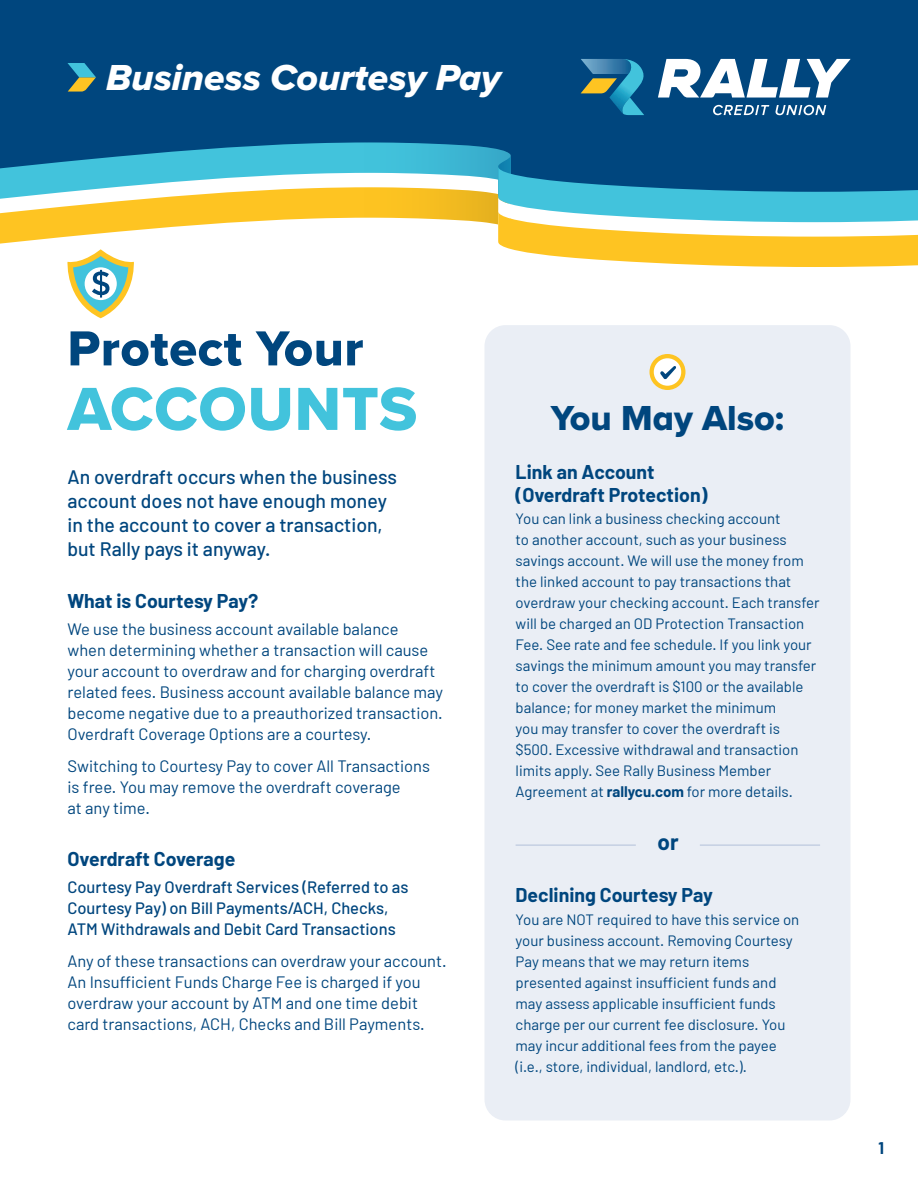
<style>
.page{position:relative;width:918px;height:1188px;background:#fff}
.page>*{position:absolute;margin:0;border:0;box-sizing:border-box;transform-origin:0 0}
.t1{font:63px "Proxima Nova Extrabld";letter-spacing:.01em;color:#42c3dc}
.t2{font:51px "Proxima Nova Extrabld";letter-spacing:.01em;color:#00467e}
.t3{font:37.5px "Proxima Nova Extrabld It";color:#fff}
.t4{font:36px "Proxima Nova Extrabld";color:#00467e}
.t5{font:700 22.5px "Barlow";color:#00467e}
.t6{font:500 19.5px/24px "Barlow";color:#00467e}
.t7{font:700 19.5px/22.5px "Barlow";color:#00467e}
.t8{font:16.5px/21px "Barlow";color:#00467e}
.t9{font:500 16.5px/21px "Barlow";color:#00467e}
.t10{font:700 16.5px "Barlow";color:#00467e}
.t11{font:15px/21px "Barlow";color:#00467e}
.s1{font-weight:700}
</style>
<div class="page">
<div style="left:0;top:0;width:918px;height:142px;background:#00467e"></div>
<svg style="left:581px;top:59px;width:66px;height:56px;background:#327993"></svg>
<svg style="left:713px;top:105px;width:113px;height:10px"></svg>
<svg style="left:658px;top:59px;width:193px;height:39px"></svg>
<div style="left:484px;top:325px;width:366px;height:795px;background:#eaeef5;border-radius:21px"></div>
<svg style="left:68px;top:63px;width:28px;height:29px"></svg>
<svg style="left:650px;top:354px;width:36px;height:36px"></svg>
<div style="left:654px;top:358px;width:27px;height:28px;background:#fff;border-radius:50%"></div>
<svg style="left:660px;top:366px;width:16px;height:13px"></svg>
<hr style="left:700px;top:845px;width:120px;height:1px;background:#b9c5dc">
<hr style="left:516px;top:845px;width:120px;height:1px;background:#b9c5dc">
<svg style="left:0;top:142px;width:918px;height:176px"></svg>
<p class="t3" style="left:106px;top:57px;width:396px">Business Courtesy Pay</p>
<p class="t2" style="left:68px;top:310px;width:298px">Protect Your</p>
<p class="t1" style="left:68px;top:362px;width:351px">ACCOUNTS</p>
<p class="t6" style="left:68px;top:464px;width:331px">An overdraft occurs when the business account does not have enough money in the account to cover a transaction, but Rally pays it anyway.</p>
<p class="t7" style="left:68px;top:590px;width:192px">What is Courtesy Pay?</p>
<p class="t8" style="left:68px;top:619px;width:377px">We use the business account available balance<br>when determining whether a transaction will cause your account to overdraw and for charging overdraft related fees. Business account available balance may become negative due to a preauthorized transaction.<br>Overdraft Coverage Options are a courtesy.</p>
<p class="t8" style="left:68px;top:755px;width:364px">Switching to Courtesy Pay to cover All Transactions is free. You may remove the overdraft coverage<br>at any time.</p>
<p class="t7" style="left:68px;top:848px;width:169px">Overdraft Coverage</p>
<p class="t9" style="left:68px;top:877px;width:342px">Courtesy Pay Overdraft Services (Referred to as<br>Courtesy Pay) on Bill Payments/ACH, Checks,<br>ATM Withdrawals and Debit Card Transactions</p>
<p class="t8" style="left:68px;top:950px;width:381px">Any of these transactions can overdraw your account.<br>An Insufficient Funds Charge Fee is charged if you overdraw your account by ATM and one time debit card transactions, ACH, Checks and Bill Payments.</p>
<p class="t4" style="left:551px;top:392px;width:235px">You May Also:</p>
<p class="t7" style="left:516px;top:461px;width:193px">Link an Account (Overdraft Protection)</p>
<p class="t11" style="left:516px;top:508px;width:305px">You can link a business checking account<br>to another account, such as your business savings account. We will use the money from the linked account to pay transactions that overdraw your checking account. Each transfer will be charged an OD Protection Transaction Fee. See rate and fee schedule. If you link your savings the minimum amount you may transfer to cover the overdraft is $100 or the available balance; for money market the minimum<br>you may transfer to cover the overdraft is $500. Excessive withdrawal and transaction limits apply. See Rally Business Member Agreement at <span class="s1">rallycu.com</span> for more details.</p>
<p class="t5" style="left:657px;top:828px;width:23px">or</p>
<p class="t7" style="left:516px;top:884px;width:199px">Declining Courtesy Pay</p>
<p class="t11" style="left:516px;top:909px;width:285px">You are NOT required to have this service on your business account. Removing Courtesy Pay means that we may return items presented against insufficient funds and may assess applicable insufficient funds charge per our current fee disclosure. You may incur additional fees from the payee (i.e., store, individual, landlord, etc.).</p>
<p class="t10" style="left:879px;top:1138px;width:7px">1</p>
</div>
